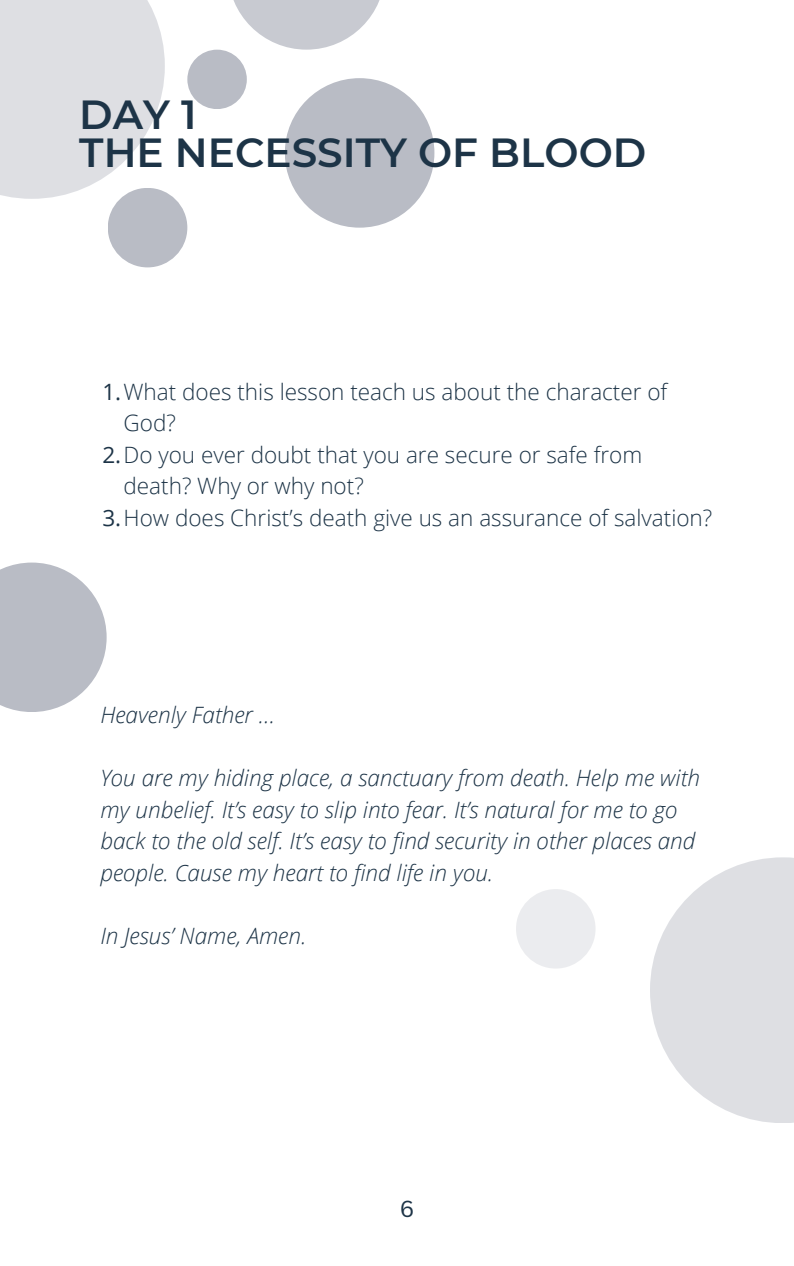
<style>
.page{position:relative;width:794px;height:1266px;background:#fff}
.page>*{position:absolute;margin:0;border:0;box-sizing:border-box;transform-origin:0 0}
.t1{font:600 40.5px "Montserrat";color:#1d3447}
.t2{font:italic 300 22.5px/31.5px "Open Sans";color:#1d3447}
.t3{font:300 22.5px/31.5px "Open Sans";color:#1d3447}
.t4{font:22.5px "Canva Sans";color:#1d3447}
.s1{font-weight:400}
</style>
<div class="page">
<svg style="left:0;top:0;width:165px;height:199px;background:#e1e2e6"></svg>
<div style="left:284px;top:78px;width:150px;height:150px;background:#b9bcc5;border-radius:50%"></div>
<div style="left:108px;top:188px;width:79px;height:79px;background:#b9bcc5;border-radius:50%"></div>
<svg style="left:233px;top:0;width:147px;height:50px;fill:#c8cad1"></svg>
<div style="left:187px;top:50px;width:60px;height:59px;background:#b9bcc5;border-radius:50%"></div>
<svg style="left:0;top:562px;width:107px;height:150px"></svg>
<svg style="left:650px;top:857px;width:143px;height:266px;fill:#dedfe3"></svg>
<div style="left:515px;top:889px;width:80px;height:79px;background:#ebecef;border-radius:50%"></div>
<p class="t1" style="left:79px;top:90px;width:119px">DAY 1</p>
<p class="t1" style="left:79px;top:128px;width:568px">THE NECESSITY OF BLOOD</p>
<p class="t3" style="left:123px;top:375px;width:545px;text-indent:-21px"><span class="s1">1.</span>What does this lesson teach us about the character of<br>God?</p>
<p class="t3" style="left:123px;top:438px;width:520px;text-indent:-21px"><span class="s1">2.</span>Do you ever doubt that you are secure or safe from death? Why or why not?</p>
<p class="t3" style="left:102px;top:501px;width:611px"><span class="s1">3.</span>How does Christ’s death give us an assurance of salvation?</p>
<p class="t2" style="left:100px;top:698px;width:176px">Heavenly Father …</p>
<p class="t2" style="left:100px;top:761px;width:600px">You are my hiding place, a sanctuary from death. Help me with my unbelief. It’s easy to slip into fear. It’s natural for me to go back to the old self. It’s easy to find security in other places and people. Cause my heart to find life in you.</p>
<p class="t2" style="left:100px;top:919px;width:207px">In Jesus’ Name, Amen.</p>
<p class="t4" style="left:399px;top:1192px;width:16px">6</p>
</div>
